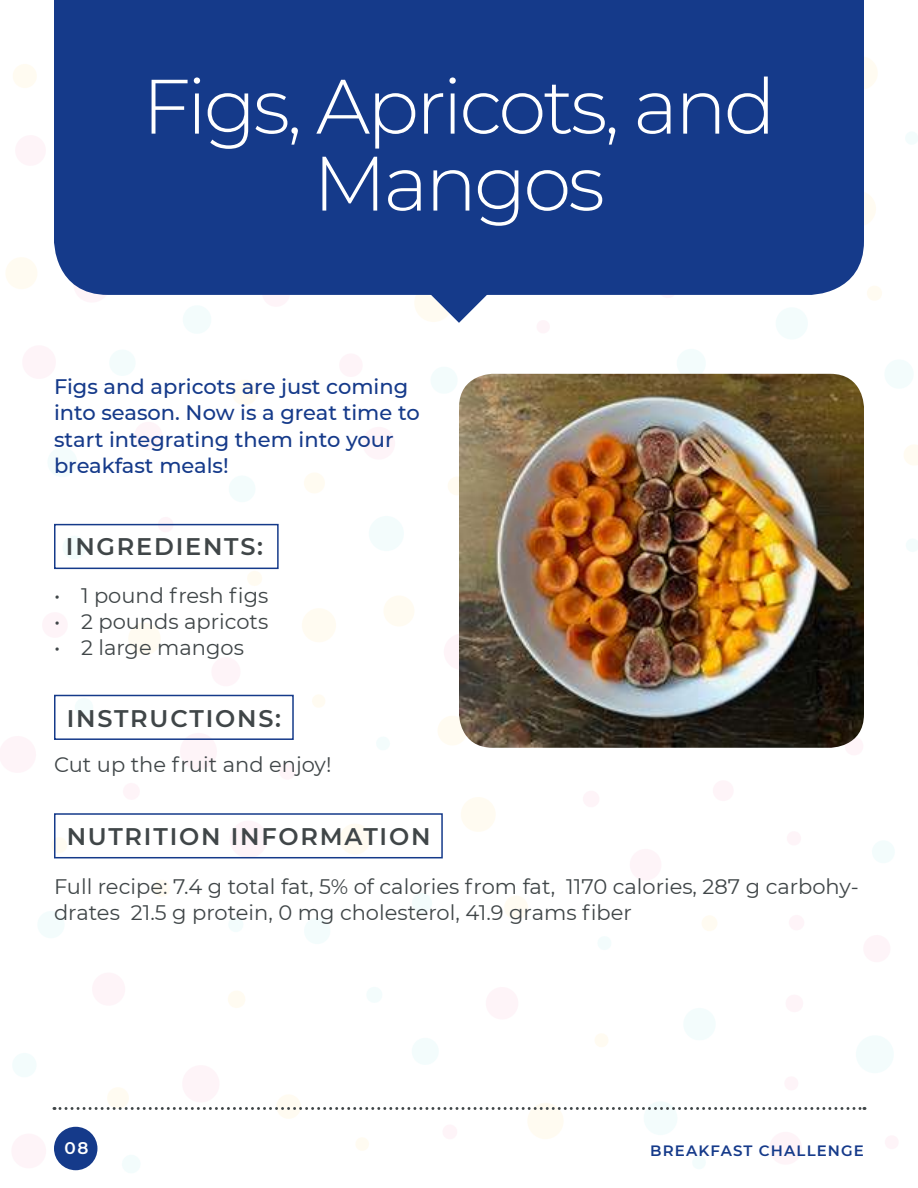
<style>
.page{position:relative;width:918px;height:1188px;background:#fff}
.page>*{position:absolute;margin:0;border:0;box-sizing:border-box;transform-origin:0 0}
.t1{font:300 76.95px/76.9px "Montserrat";letter-spacing:-.04em;color:#fff;text-align:center}
.t2{font:600 24px "Montserrat";letter-spacing:.075em;color:#404648}
.t3{font:21px/26.2px "Montserrat";color:#404648}
.t4{font:500 21px/26.2px "Montserrat";color:#153a8a}
.t5{font:600 16.95px "Montserrat";color:#fff}
.t6{font:600 15px "Montserrat";letter-spacing:.075em;color:#153a8a}
</style>
<div class="page">
<svg style="left:229px;top:476px;width:26px;height:26px"></svg>
<svg style="left:376px;top:737px;width:14px;height:13px"></svg>
<svg style="left:905px;top:132px;width:13px;height:12px"></svg>
<svg style="left:861px;top:1036px;width:32px;height:37px"></svg>
<svg style="left:229px;top:917px;width:14px;height:15px"></svg>
<svg style="left:183px;top:306px;width:28px;height:27px"></svg>
<svg style="left:598px;top:936px;width:13px;height:14px"></svg>
<svg style="left:776px;top:308px;width:32px;height:31px"></svg>
<svg style="left:885px;top:360px;width:28px;height:28px"></svg>
<svg style="left:872px;top:841px;width:23px;height:22px"></svg>
<div style="left:369px;top:516px;width:35px;height:35px;background:#f3fcfc;border-radius:50%"></div>
<svg style="left:304px;top:918px;width:26px;height:26px"></svg>
<svg style="left:48px;top:448px;width:29px;height:29px"></svg>
<svg style="left:110px;top:350px;width:25px;height:26px"></svg>
<svg style="left:906px;top:539px;width:12px;height:13px"></svg>
<svg style="left:684px;top:1008px;width:31px;height:28px"></svg>
<svg style="left:38px;top:911px;width:26px;height:27px"></svg>
<svg style="left:431px;top:367px;width:26px;height:26px"></svg>
<svg style="left:63px;top:536px;width:23px;height:23px"></svg>
<svg style="left:676px;top:349px;width:31px;height:25px"></svg>
<svg style="left:367px;top:987px;width:15px;height:16px"></svg>
<svg style="left:412px;top:893px;width:20px;height:20px"></svg>
<div style="left:75px;top:698px;width:18px;height:19px;background:#f3fcfc;border-radius:50%"></div>
<svg style="left:444px;top:634px;width:15px;height:35px"></svg>
<svg style="left:789px;top:915px;width:15px;height:15px"></svg>
<svg style="left:885px;top:1136px;width:13px;height:13px"></svg>
<div style="left:863px;top:935px;width:28px;height:28px;background:#fef4f8;border-radius:50%"></div>
<svg style="left:157px;top:517px;width:17px;height:15px"></svg>
<svg style="left:787px;top:832px;width:14px;height:13px"></svg>
<svg style="left:180px;top:733px;width:37px;height:36px"></svg>
<svg style="left:486px;top:987px;width:32px;height:32px"></svg>
<svg style="left:43px;top:613px;width:24px;height:24px"></svg>
<svg style="left:363px;top:427px;width:32px;height:32px"></svg>
<svg style="left:340px;top:354px;width:22px;height:23px"></svg>
<svg style="left:78px;top:295px;width:28px;height:7px"></svg>
<svg style="left:23px;top:346px;width:32px;height:32px"></svg>
<svg style="left:662px;top:295px;width:11px;height:3px"></svg>
<svg style="left:229px;top:821px;width:39px;height:38px"></svg>
<svg style="left:212px;top:658px;width:28px;height:28px"></svg>
<svg style="left:583px;top:791px;width:16px;height:16px"></svg>
<svg style="left:713px;top:781px;width:20px;height:20px"></svg>
<svg style="left:280px;top:764px;width:15px;height:15px"></svg>
<svg style="left:16px;top:136px;width:29px;height:29px"></svg>
<svg style="left:786px;top:995px;width:17px;height:17px"></svg>
<svg style="left:135px;top:422px;width:27px;height:28px"></svg>
<svg style="left:537px;top:323px;width:12px;height:10px"></svg>
<svg style="left:263px;top:295px;width:18px;height:11px"></svg>
<svg style="left:93px;top:973px;width:32px;height:32px"></svg>
<svg style="left:846px;top:748px;width:17px;height:7px"></svg>
<svg style="left:630px;top:849px;width:31px;height:31px"></svg>
<svg style="left:0;top:736px;width:36px;height:36px"></svg>
<svg style="left:123px;top:783px;width:16px;height:16px"></svg>
<svg style="left:864px;top:57px;width:14px;height:32px"></svg>
<svg style="left:302px;top:608px;width:34px;height:34px"></svg>
<svg style="left:438px;top:716px;width:21px;height:29px"></svg>
<svg style="left:504px;top:896px;width:24px;height:23px"></svg>
<svg style="left:340px;top:824px;width:30px;height:30px"></svg>
<svg style="left:597px;top:1034px;width:9px;height:2px"></svg>
<svg style="left:448px;top:477px;width:11px;height:18px"></svg>
<svg style="left:228px;top:991px;width:17px;height:17px"></svg>
<svg style="left:312px;top:695px;width:13px;height:12px"></svg>
<svg style="left:6px;top:257px;width:31px;height:32px"></svg>
<svg style="left:13px;top:64px;width:24px;height:24px"></svg>
<svg style="left:153px;top:880px;width:17px;height:16px"></svg>
<svg style="left:232px;top:380px;width:25px;height:25px"></svg>
<svg style="left:864px;top:192px;width:12px;height:33px"></svg>
<svg style="left:904px;top:445px;width:14px;height:20px"></svg>
<svg style="left:384px;top:596px;width:30px;height:30px"></svg>
<svg style="left:51px;top:837px;width:16px;height:16px"></svg>
<svg style="left:128px;top:623px;width:32px;height:32px"></svg>
<svg style="left:247px;top:571px;width:15px;height:15px"></svg>
<svg style="left:304px;top:473px;width:21px;height:20px"></svg>
<svg style="left:867px;top:286px;width:15px;height:14px"></svg>
<svg style="left:461px;top:797px;width:34px;height:35px"></svg>
<div style="left:701px;top:915px;width:17px;height:17px;background:#fffbf1;border-radius:50%"></div>
<svg style="left:281px;top:295px;width:267px;height:28px"></svg>
<div style="left:54px;top:0;width:810px;height:295px;background:#153a8a"></div>
<div style="left:54px;top:524px;width:225px;height:45px;border:2px solid #153a8a"></div>
<div style="left:54px;top:695px;width:240px;height:45px;border:2px solid #153a8a"></div>
<div style="left:54px;top:813px;width:389px;height:45px;border:2px solid #153a8a"></div>
<svg style="left:12px;top:1036px;width:849px;height:137px"></svg>
<div style="left:54px;top:1127px;width:43px;height:43px;background:#153a8a;border-radius:50%"></div>
<img style="left:459px;top:374px;width:405px;height:374px">
<h1 class="t1" style="left:142px;top:74px;width:635px">Figs, Apricots, and<br>Mangos</h1>
<p class="t4" style="left:54px;top:373px;width:367px">Figs and apricots are just coming into season. Now is a great time to start integrating them into your breakfast meals!</p>
<p class="t2" style="left:66px;top:532px;width:199px">INGREDIENTS:</p>
<p class="t3" style="left:54px;top:583px;width:216px">• 1 pound fresh figs</p>
<p class="t3" style="left:54px;top:609px;width:216px">• 2 pounds apricots</p>
<p class="t3" style="left:54px;top:635px;width:191px">• 2 large mangos</p>
<p class="t2" style="left:67px;top:705px;width:216px">INSTRUCTIONS:</p>
<p class="t3" style="left:54px;top:752px;width:279px">Cut up the fruit and enjoy!</p>
<p class="t2" style="left:67px;top:823px;width:365px">NUTRITION INFORMATION</p>
<p class="t3" style="left:54px;top:874px;width:806px">Full recipe: 7.4 g total fat, 5% of calories from fat, 1170 calories, 287 g carbohy&shy;drates 21.5 g protein, 0 mg cholesterol, 41.9 grams fiber</p>
<p class="t5" style="left:64px;top:1138px;width:26px">08</p>
<p class="t6" style="left:650px;top:1142px;width:215px">BREAKFAST CHALLENGE</p>
</div>
